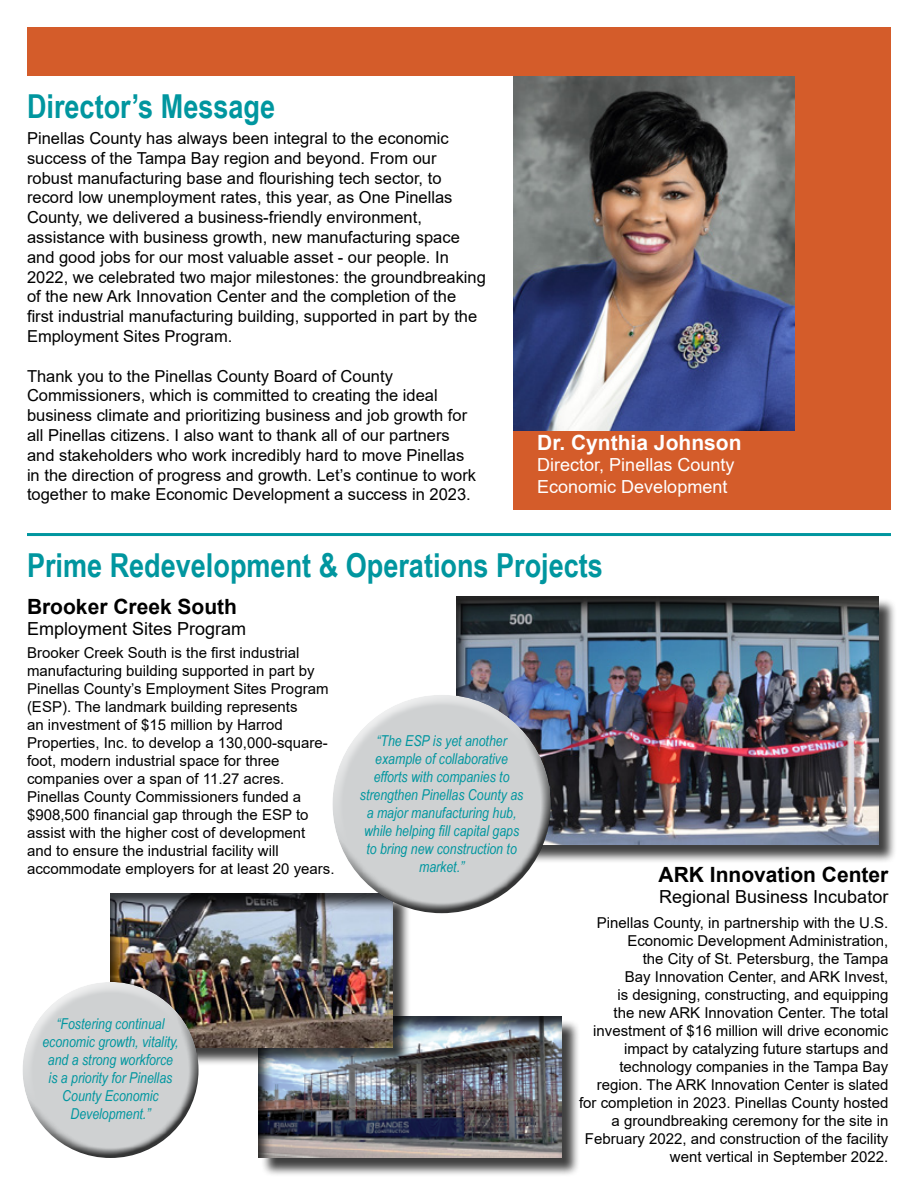
<style>
.page{position:relative;width:918px;height:1188px;background:#fff}
.page>*{position:absolute;margin:0;border:0;box-sizing:border-box;transform-origin:0 0}
.t1{font:700 33px "Arial Narrow";color:#00969f}
.t2{font:700 21px "Arial";color:#000}
.t3{font:700 21px "Arial";color:#fff}
.t4{font:18px "Arial";color:#000}
.t5{font:18px/21.6px "Arial";color:#fff}
.t6{font:16.5px/19.8px "Arial";color:#000}
.t7{font:15px/18px "Arial";color:#000}
.t8{font:italic 15px/18px "Arial Narrow";color:#00969f;text-align:center}
</style>
<div class="page">
<div style="left:513px;top:76px;width:378px;height:434px;background:#d45c2a"></div>
<div style="left:261px;top:1019px;width:319px;height:158px;background:#000;opacity:.75"></div>
<div style="left:246px;top:1007px;width:327px;height:151px;background:#000;opacity:.75"></div>
<div style="left:27px;top:27px;width:864px;height:49px;background:#d45c2a"></div>
<img style="left:513px;top:77px;width:282px;height:354px">
<div style="left:459px;top:598px;width:438px;height:266px;background:#000;opacity:.75"></div>
<div style="left:444px;top:586px;width:446px;height:260px;background:#000;opacity:.75"></div>
<div style="left:113px;top:895px;width:298px;height:171px;background:#000;opacity:.75"></div>
<div style="left:98px;top:884px;width:307px;height:164px;background:#000;opacity:.75"></div>
<div style="left:321px;top:684px;width:222px;height:177px;background:#fff;opacity:.75"></div>
<div style="left:335px;top:729px;width:227px;height:186px;background:#000;opacity:.75"></div>
<div style="left:11px;top:971px;width:183px;height:146px;background:#fff;opacity:.75"></div>
<div style="left:24px;top:1010px;width:186px;height:149px;background:#000;opacity:.75"></div>
<hr style="left:27px;top:533px;width:864px;height:3px;background:#00969f">
<h1 class="t1" style="left:27px;top:81px;width:250px">Director’s Message</h1>
<p class="t6" style="left:27px;top:128px;width:460px">Pinellas County has always been integral to the economic success of the Tampa Bay region and beyond. From our robust manufacturing base and flourishing tech sector, to record low unemployment rates, this year, as One Pinellas County, we delivered a business-friendly environment, assistance with business growth, new manufacturing space and good jobs for our most valuable asset - our people. In 2022, we celebrated two major milestones: the groundbreaking of the new Ark Innovation Center and the completion of the first industrial manufacturing building, supported in part by the Employment Sites Program.</p>
<p class="t6" style="left:27px;top:366px;width:451px">Thank you to the Pinellas County Board of County Commissioners, which is committed to creating the ideal business climate and prioritizing business and job growth for all Pinellas citizens. I also want to thank all of our partners and stakeholders who work incredibly hard to move Pinellas in the direction of progress and growth. Let’s continue to work together to make Economic Development a success in 2023.</p>
<h2 class="t3" style="left:537px;top:427px;width:206px">Dr. Cynthia Johnson</h2>
<p class="t5" style="left:537px;top:454px;width:199px">Director, Pinellas County<br>Economic Development</p>
<h1 class="t1" style="left:27px;top:541px;width:577px">Prime Redevelopment &amp; Operations Projects</h1>
<h2 class="t2" style="left:27px;top:592px;width:212px">Brooker Creek South</h2>
<p class="t4" style="left:27px;top:617px;width:221px">Employment Sites Program</p>
<p class="t7" style="left:27px;top:644px;width:309px">Brooker Creek South is the first industrial manufacturing building supported in part by Pinellas County’s Employment Sites Program (ESP). The landmark building represents<br>an investment of $15 million by Harrod Properties, Inc. to develop a 130,000-square&shy;foot, modern industrial space for three companies over a span of 11.27 acres.<br>Pinellas County Commissioners funded a $908,500 financial gap through the ESP to assist with the higher cost of development<br>and to ensure the industrial facility will accommodate employers for at least 20 years.</p>
<p class="t8" style="left:360px;top:732px;width:165px">“The ESP is yet another example of collaborative efforts with companies to strengthen Pinellas County as a major manufacturing hub, while helping fill capital gaps to bring new construction to market.”</p>
<p class="t8" style="left:42px;top:1014px;width:138px">“Fostering continual economic growth, vitality, and a strong workforce is a priority for Pinellas<br>County Economic<br>Development.”</p>
<h2 class="t2" style="left:659px;top:860px;width:231px">ARK Innovation Center</h2>
<p class="t4" style="left:659px;top:885px;width:231px">Regional Business Incubator</p>
<p class="t7" style="left:579px;top:913px;width:311px;text-align:right">Pinellas County, in partnership with the U.S.<br>Economic Development Administration,<br>the City of St. Petersburg, the Tampa<br>Bay Innovation Center, and ARK Invest,<br>is designing, constructing, and equipping<br>the new ARK Innovation Center. The total investment of $16 million will drive economic impact by catalyzing future startups and technology companies in the Tampa Bay region. The ARK Innovation Center is slated for completion in 2023. Pinellas County hosted a groundbreaking ceremony for the site in February 2022, and construction of the facility went vertical in September 2022.</p>
</div>
